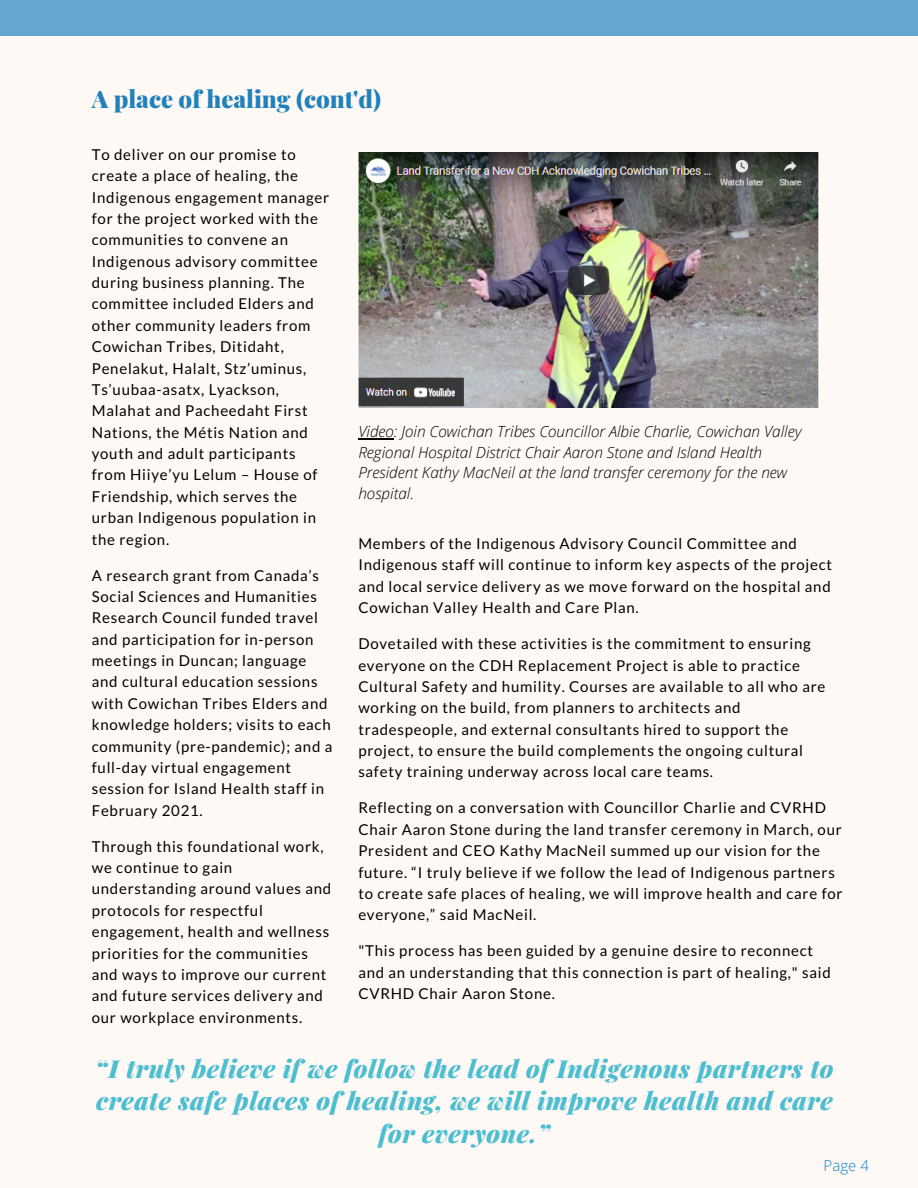
<style>
.page{position:relative;width:918px;height:1188px;background:#fff9f6}
.page>*{position:absolute;margin:0;border:0;box-sizing:border-box;transform-origin:0 0}
.t1{font:italic 900 24.75px/32.7px "Playfair Display";letter-spacing:.02em;color:#4dbed0;text-align:center}
.t2{font:900 24px "Playfair Display";color:#2182bb}
.t3{font:italic 300 15.3px/20.5px "Open Sans";color:#000}
.t4{font:15px/21.3px "Lato";letter-spacing:.05em;color:#000}
.t5{font:300 15px "Open Sans";color:#0e7fc4}
</style>
<div class="page">
<img style="left:358px;top:153px;width:461px;height:255px">
<hr style="left:358px;top:439px;width:36px;height:1px;background:#000">
<div style="left:0;top:0;width:918px;height:36px;background:#64a6cd"></div>
<p class="t2" style="left:92px;top:82px;width:291px">A place of healing (cont'd)</p>
<p class="t4" style="left:92px;top:143px;width:239px">To deliver on our promise to create a place of healing, the<br>Indigenous engagement manager for the project worked with the communities to convene an<br>Indigenous advisory committee during business planning. The committee included Elders and other community leaders from<br>Cowichan Tribes, Ditidaht,<br>Penelakut, Halalt, Stz’uminus,<br>Ts’uubaa-asatx, Lyackson,<br>Malahat and Pacheedaht First<br>Nations, the Métis Nation and youth and adult participants from Hiiye’yu Lelum – House of<br>Friendship, which serves the urban Indigenous population in the region.</p>
<p class="t4" style="left:92px;top:564px;width:242px">A research grant from Canada’s<br>Social Sciences and Humanities<br>Research Council funded travel and participation for in-person meetings in Duncan; language and cultural education sessions with Cowichan Tribes Elders and knowledge holders; visits to each community (pre-pandemic); and a full-day virtual engagement session for Island Health staff in<br>February 2021.</p>
<p class="t4" style="left:92px;top:835px;width:241px">Through this foundational work, we continue to gain understanding around values and protocols for respectful engagement, health and wellness priorities for the communities and ways to improve our current and future services delivery and our workplace environments.</p>
<p class="t3" style="left:358px;top:421px;width:445px">Video: Join Cowichan Tribes Councillor Albie Charlie, Cowichan Valley Regional Hospital District Chair Aaron Stone and Island Health President Kathy MacNeil at the land transfer ceremony for the new hospital.</p>
<p class="t4" style="left:358px;top:533px;width:475px">Members of the Indigenous Advisory Council Committee and Indigenous staff will continue to inform key aspects of the project and local service delivery as we move forward on the hospital and Cowichan Valley Health and Care Plan.</p>
<p class="t4" style="left:358px;top:633px;width:469px">Dovetailed with these activities is the commitment to ensuring everyone on the CDH Replacement Project is able to practice Cultural Safety and humility. Courses are available to all who are working on the build, from planners to architects and tradespeople, and external consultants hired to support the project, to ensure the build complements the ongoing cultural safety training underway across local care teams.</p>
<p class="t4" style="left:358px;top:797px;width:486px">Reflecting on a conversation with Councillor Charlie and CVRHD Chair Aaron Stone during the land transfer ceremony in March, our President and CEO Kathy MacNeil summed up our vision for the future. “I truly believe if we follow the lead of Indigenous partners to create safe places of healing, we will improve health and care for everyone,” said MacNeil.</p>
<p class="t4" style="left:358px;top:940px;width:474px">"This process has been guided by a genuine desire to reconnect and an understanding that this connection is part of healing," said<br>CVRHD Chair Aaron Stone.</p>
<p class="t1" style="left:95px;top:1051px;width:740px">“I truly believe if we follow the lead of Indigenous partners to create safe places of healing, we will improve health and care for everyone.”</p>
<p class="t5" style="left:824px;top:1155px;width:47px">Page 4</p>
</div>
